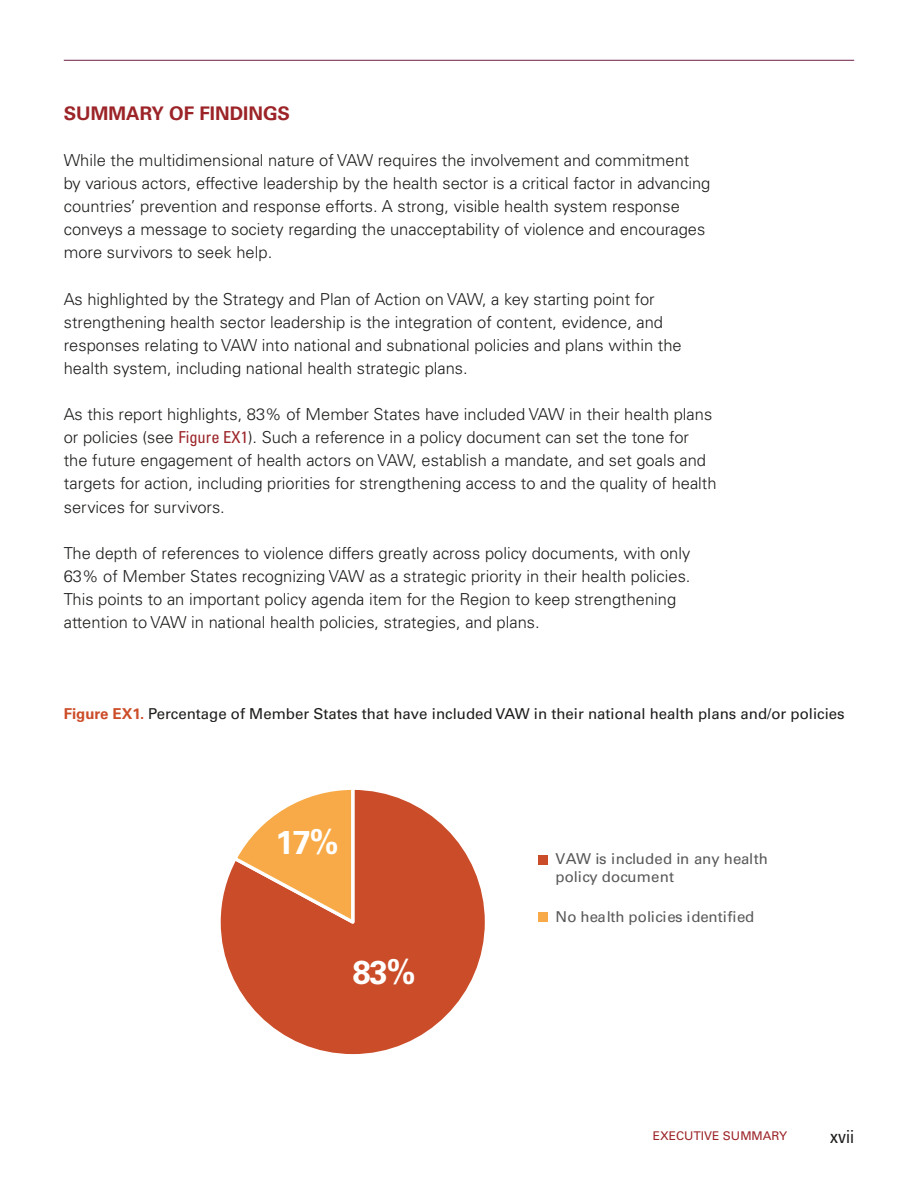
<style>
.page{position:relative;width:918px;height:1188px;background:#fff}
.page>*{position:absolute;margin:0;border:0;box-sizing:border-box;transform-origin:0 0}
.t1{font:700 33px "Univers LT Std";color:#fff}
.t2{font:700 18.75px "Univers LT Std";color:#9c2428}
.t3{font:condensed 18px "Univers LT Std";color:#1d1d1b}
.t4{font:300 16.5px/23.1px "Univers LT Std";color:#1d1d1b}
.t5{font:15px "Univers LT Std";color:#1d1d1b}
.t6{font:15px/18px "Univers LT Std";letter-spacing:.005em;color:#595959}
.t7{font:12px "Univers LT Std";color:#9c2428}
.s1{font-weight:400;font-stretch:condensed;color:#9c2428}
.s2{font-weight:700;color:#cc4c28}
</style>
<div class="page">
<hr style="left:64px;top:60px;width:790px;height:1px;background:#6f1e46">
<svg style="left:220px;top:790px;width:265px;height:265px"></svg>
<svg style="left:230px;top:789px;width:126px;height:139px"></svg>
<div style="left:538px;top:855px;width:9px;height:9px;background:#cb4c28"></div>
<div style="left:538px;top:913px;width:9px;height:9px;background:#f7aa47"></div>
<p class="t2" style="left:64px;top:102px;width:228px">SUMMARY OF FINDINGS</p>
<p class="t4" style="left:64px;top:149px;width:648px">While the multidimensional nature of VAW requires the involvement and commitment by various actors, effective leadership by the health sector is a critical factor in advancing countries’ prevention and response efforts. A strong, visible health system response conveys a message to society regarding the unacceptability of violence and encourages more survivors to seek help.</p>
<p class="t4" style="left:64px;top:287px;width:619px">As highlighted by the Strategy and Plan of Action on VAW, a key starting point for strengthening health sector leadership is the integration of content, evidence, and responses relating to VAW into national and subnational policies and plans within the health system, including national health strategic plans.</p>
<p class="t4" style="left:64px;top:403px;width:654px">As this report highlights, 83% of Member States have included VAW in their health plans or policies (see <span class="s1">Figure EX1</span>). Such a reference in a policy document can set the tone for the future engagement of health actors on VAW, establish a mandate, and set goals and targets for action, including priorities for strengthening access to and the quality of health services for survivors.</p>
<p class="t4" style="left:64px;top:541px;width:628px">The depth of references to violence differs greatly across policy documents, with only 63% of Member States recognizing VAW as a strategic priority in their health policies.<br>This points to an important policy agenda item for the Region to keep strengthening attention to VAW in national health policies, strategies, and plans.</p>
<p class="t5" style="left:64px;top:705px;width:783px"><span class="s2">Figure EX1.</span> Percentage of Member States that have included VAW in their national health plans and/or policies</p>
<h1 class="t1" style="left:275px;top:823px;width:65px">17%</h1>
<h1 class="t1" style="left:352px;top:953px;width:65px">83%</h1>
<p class="t6" style="left:555px;top:850px;width:214px">VAW is included in any health policy document</p>
<p class="t6" style="left:555px;top:908px;width:200px">No health policies identified</p>
<p class="t7" style="left:653px;top:1129px;width:136px">EXECUTIVE SUMMARY</p>
<p class="t3" style="left:830px;top:1125px;width:25px">xvii</p>
</div>
